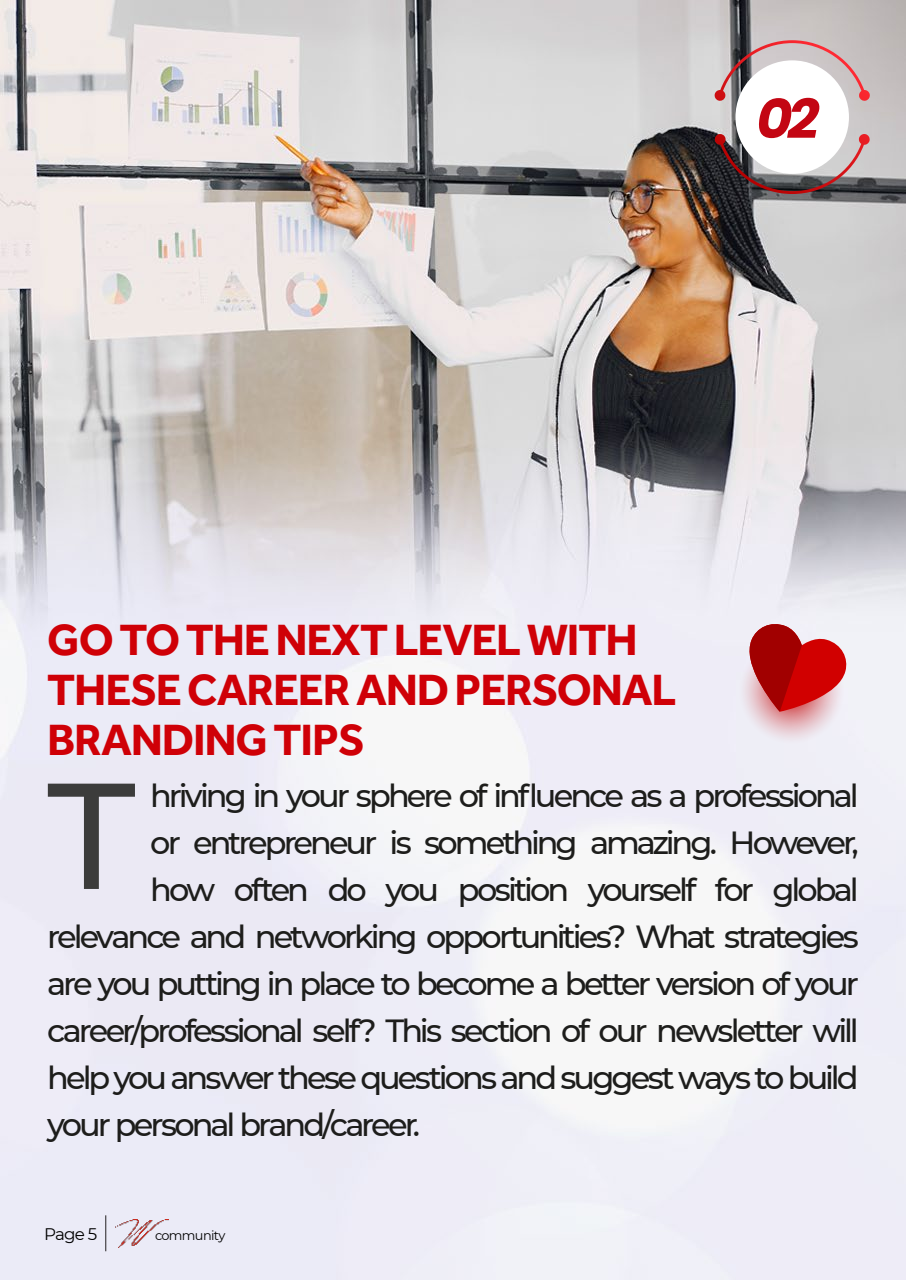
<style>
.page{position:relative;width:906px;height:1280px;background:#fff}
.page>*{position:absolute;margin:0;border:0;box-sizing:border-box;transform-origin:0 0}
.t1{font:500 150.4px "Montserrat";color:#3c3c3b}
.t2{font:italic 700 55.4px "Poppins";color:#c30613}
.t3{font:700 45px/50px "Effra Trial";letter-spacing:-.025em;color:#cf0007}
.t4{font:500 32px "Montserrat";letter-spacing:-.095em;color:#1d1d1b}
.t5{font:16.7px "Montserrat";color:#000}
.t6{font:12.9px "Montserrat";letter-spacing:-.05em;color:#000}
</style>
<div class="page">
<img style="left:0;top:1px;width:906px;height:1278px">
<hr style="left:106px;top:1215px;width:1px;height:36px;background:#231f20">
<img style="left:115px;top:1220px;width:55px;height:27px">
<svg style="left:738px;top:620px;width:111px;height:124px"></svg>
<div style="left:735px;top:60px;width:114px;height:114px;background:#fff;border-radius:50%"></div>
<svg style="left:714px;top:40px;width:156px;height:61px"></svg>
<svg style="left:714px;top:133px;width:156px;height:61px"></svg>
<h2 class="t2" style="left:756px;top:87px;width:64px">02</h2>
<h3 class="t3" style="left:47px;top:618px;width:631px">GO TO THE NEXT LEVEL WITH<br>THESE CAREER AND PERSONAL<br>BRANDING TIPS</h3>
<p class="t4" style="left:150px;top:774px;width:710px">hriving in your sphere of influence as a professional</p>
<p class="t4" style="left:150px;top:821px;width:710px">or entrepreneur is something amazing. However,</p>
<p class="t4" style="left:150px;top:868px;width:710px">how often do you position yourself for global</p>
<p class="t4" style="left:47px;top:915px;width:813px">relevance and networking opportunities? What strategies</p>
<p class="t4" style="left:47px;top:962px;width:813px">are you putting in place to become a better version of your</p>
<p class="t4" style="left:47px;top:1009px;width:813px">career/professional self? This section of our newsletter will</p>
<p class="t4" style="left:47px;top:1056px;width:813px">help you answer these questions and suggest ways to build</p>
<p class="t4" style="left:47px;top:1103px;width:374px">your personal brand/career.</p>
<h1 class="t1" style="left:47px;top:731px;width:90px">T</h1>
<p class="t5" style="left:44px;top:1223px;width:54px">Page 5</p>
<p class="t6" style="left:155px;top:1227px;width:72px">community</p>
</div>
